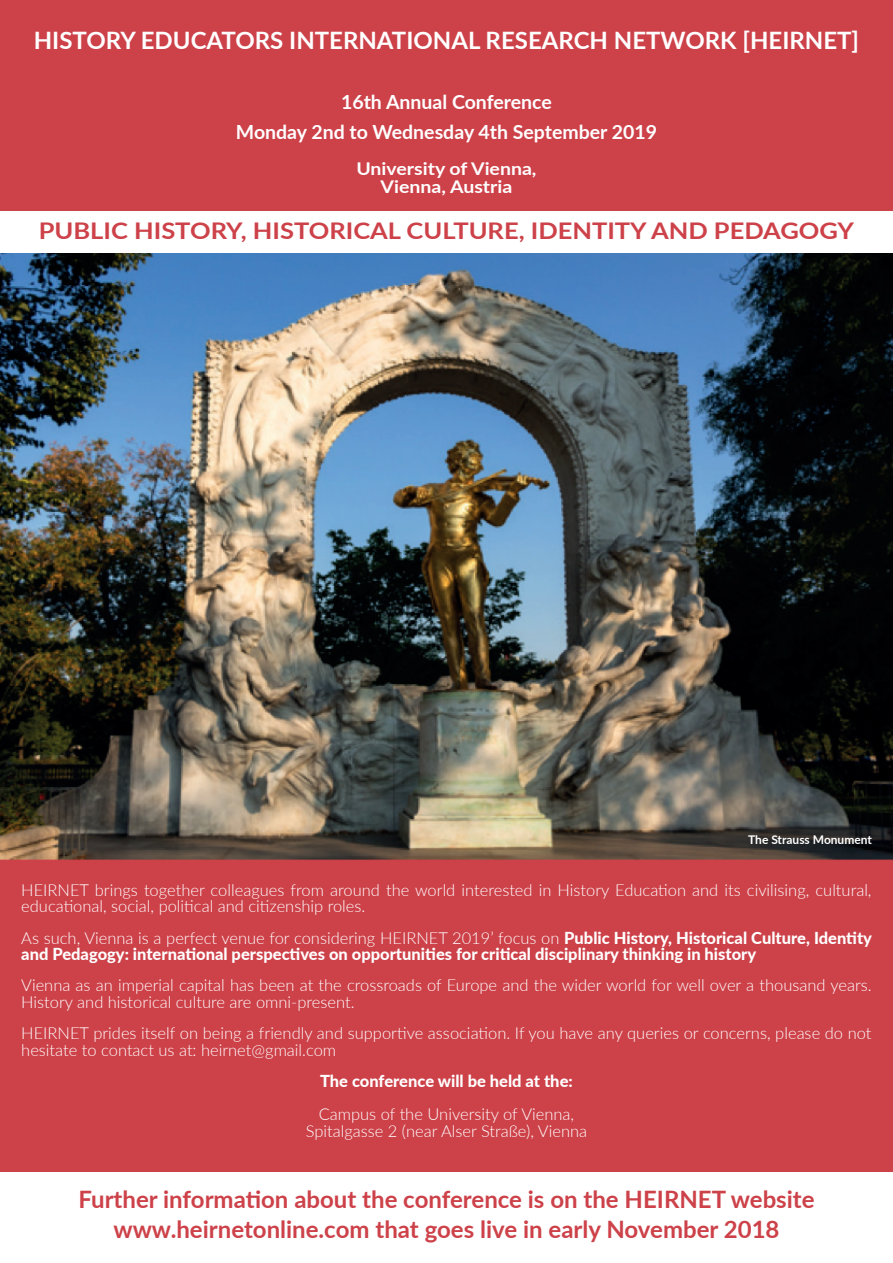
<style>
.page{position:relative;width:893px;height:1263px;background:#fff}
.page>*{position:absolute;margin:0;border:0;box-sizing:border-box;transform-origin:0 0}
.t1{font:700 24px/29.8px "Lato";color:#cd4149;text-align:center}
.t2{font:700 24px "Lato";color:#fff}
.t3{font:700 22.95px "Lato";color:#cd4149;scale:1.11 1}
.t4{font:700 19.5px/30.8px "Lato";color:#fff;text-align:center}
.t5{font:700 17.55px/18px "Lato";color:#fff;text-align:center;scale:1.11 1}
.t6{font:300 16.5px/16.5px "Lato";color:#fff}
.t7{font:800 16.5px/16.5px "Lato";color:#fff}
.t8{font:700 12px "Lato";color:#fff}
.s1{font-weight:300}
</style>
<div class="page">
<div style="left:0;top:850px;width:893px;height:321px;background:#cd4149"></div>
<div style="left:0;top:0;width:893px;height:210px;background:#cd4149"></div>
<img style="left:0;top:253px;width:893px;height:607px">
<h1 class="t2" style="left:34px;top:23px;width:827px">HISTORY EDUCATORS INTERNATIONAL RESEARCH NETWORK [HEIRNET]</h1>
<p class="t4" style="left:236px;top:85px;width:423px">16th Annual Conference<br>Monday 2nd to Wednesday 4th September 2019</p>
<p class="t5" style="left:356px;top:159px;width:164px">University of Vienna,<br>Vienna, Austria</p>
<h2 class="t3" style="left:39px;top:214px;width:736px">PUBLIC HISTORY, HISTORICAL CULTURE, IDENTITY AND PEDAGOGY</h2>
<p class="t8" style="left:748px;top:831px;width:125px">The Strauss Monument</p>
<p class="t6" style="left:21px;top:881px;width:852px">HEIRNET brings together colleagues from around the world interested in History Education and its civilising, cultural, educational, social, political and citizenship roles.</p>
<p class="t7" style="left:21px;top:928px;width:852px"><span class="s1">As such, Vienna is a perfect venue for considering HEIRNET 2019’ focus on</span> Public History, Historical Culture, Identity and Pedagogy: international perspectives on opportunities for critical disciplinary thinking in history</p>
<p class="t6" style="left:21px;top:977px;width:852px">Vienna as an imperial capital has been at the crossroads of Europe and the wider world for well over a thousand years.<br>History and historical culture are omni-present.</p>
<p class="t6" style="left:21px;top:1024px;width:852px">HEIRNET prides itself on being a friendly and supportive association. If you have any queries or concerns, please do not hesitate to contact us at: heirnet@gmail.com</p>
<p class="t7" style="left:320px;top:1072px;width:254px">The conference will be held at the:</p>
<p class="t6" style="left:306px;top:1105px;width:283px;text-align:center">Campus of the University of Vienna,<br>Spitalgasse 2 (near Alser Straße), Vienna</p>
<h1 class="t1" style="left:78px;top:1183px;width:738px">Further information about the conference is on the HEIRNET website www.heirnetonline.com that goes live in early November 2018</h1>
</div>
